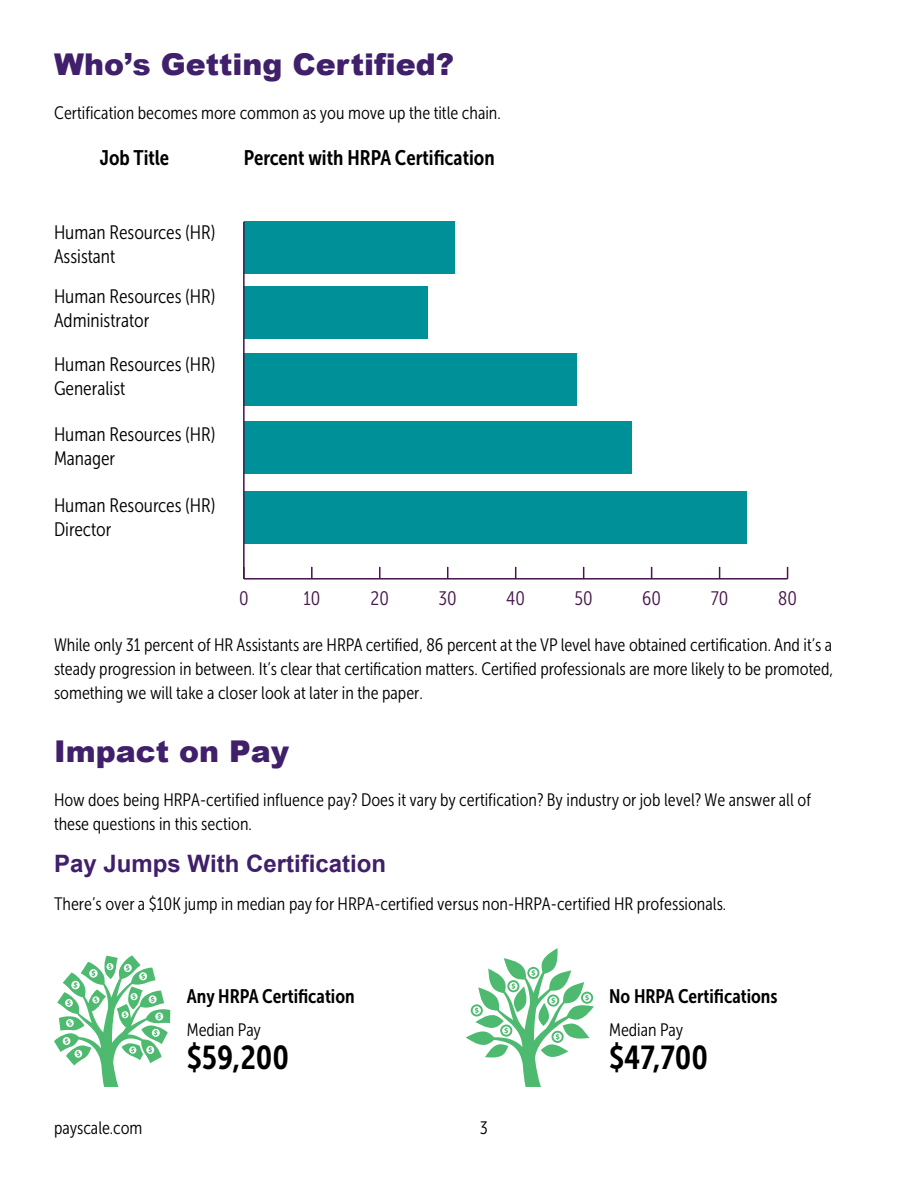
<style>
.page{position:relative;width:918px;height:1188px;background:#fff}
.page>*{position:absolute;margin:0;border:0;box-sizing:border-box;transform-origin:0 0}
.t1{font:33px "Museo Sans Cond 700";color:#000}
.t2{font:900 30px "Arial";color:#401f6b}
.t3{font:700 24px "Arial";color:#401f6b}
.t4{font:21px "Museo Sans Cond 700";color:#000}
.t5{font:19.5px/23.4px "Museo Sans Cond 300";color:#000}
.t6{font:19.5px "Museo Sans Cond 700";color:#000}
.t7{font:19.5px "Museo Sans Cond 300";color:#47164b}
.t8{font:18px/24px "Museo Sans Cond 300";color:#000;text-align:justify}
.s1{font-style:inherit}
</style>
<div class="page">
<img style="left:243px;top:221px;width:546px;height:359px">
<div style="left:244px;top:492px;width:503px;height:52px;background:#009097"></div>
<div style="left:244px;top:422px;width:387px;height:52px;background:#009097"></div>
<div style="left:244px;top:354px;width:333px;height:52px;background:#009097"></div>
<div style="left:244px;top:286px;width:183px;height:52px;background:#009097"></div>
<div style="left:244px;top:222px;width:211px;height:52px;background:#009097"></div>
<hr style="left:244px;top:578px;width:544px;height:2px;background:#47164b">
<svg style="left:311px;top:567px;width:2px;height:11px"></svg>
<svg style="left:379px;top:567px;width:2px;height:11px"></svg>
<svg style="left:787px;top:567px;width:1px;height:12px"></svg>
<hr style="left:243px;top:222px;width:2px;height:357px;background:#47164b">
<svg style="left:54px;top:955px;width:116px;height:132px"></svg>
<svg style="left:466px;top:948px;width:128px;height:139px"></svg>
<h3 class="t2" style="left:54px;top:43px;width:401px">Who’s Getting Certi<span class="s1">f</span>ied?</h3>
<p class="t8" style="left:54px;top:101px;width:448px">Certification becomes more common as you move up the title chain.</p>
<p class="t4" style="left:100px;top:146px;width:71px">Job Title</p>
<p class="t4" style="left:244px;top:146px;width:252px">Percent with HRPA Certification</p>
<p class="t5" style="left:54px;top:221px;width:163px">Human Resources (HR)<br>Assistant</p>
<p class="t5" style="left:54px;top:285px;width:163px">Human Resources (HR)<br>Administrator</p>
<p class="t5" style="left:54px;top:353px;width:163px">Human Resources (HR)<br>Generalist</p>
<p class="t5" style="left:54px;top:423px;width:163px">Human Resources (HR)<br>Manager</p>
<p class="t5" style="left:54px;top:494px;width:163px">Human Resources (HR)<br>Director</p>
<p class="t7" style="left:239px;top:588px;width:11px">0</p>
<p class="t7" style="left:303px;top:588px;width:18px">10</p>
<p class="t7" style="left:371px;top:588px;width:20px">20</p>
<p class="t7" style="left:439px;top:588px;width:20px">30</p>
<p class="t7" style="left:506px;top:588px;width:20px">40</p>
<p class="t7" style="left:575px;top:588px;width:20px">50</p>
<p class="t7" style="left:642px;top:588px;width:20px">60</p>
<p class="t7" style="left:711px;top:588px;width:19px">70</p>
<p class="t7" style="left:778px;top:588px;width:20px">80</p>
<p class="t8" style="left:54px;top:633px;width:781px">While only 31 percent of HR Assistants are HRPA certified, 86 percent at the VP level have obtained certification. And it’s a steady progression in between. It’s clear that certification matters. Certified professionals are more likely to be promoted, something we will take a closer look at later in the paper.</p>
<h3 class="t2" style="left:54px;top:729px;width:237px">Impact on Pay</h3>
<p class="t8" style="left:54px;top:788px;width:759px">How does being HRPA-certified influence pay? Does it vary by certification? By industry or job level? We answer all of these questions in this section.</p>
<h4 class="t3" style="left:54px;top:848px;width:334px">Pay Jumps With Certification</h4>
<p class="t8" style="left:54px;top:892px;width:674px">There’s over a $10K jump in median pay for HRPA-certified versus non-HRPA-certified HR professionals.</p>
<p class="t8" style="left:54px;top:1116px;width:90px">payscale.com</p>
<p class="t6" style="left:187px;top:985px;width:169px">Any HRPA Certification</p>
<p class="t8" style="left:187px;top:1018px;width:76px">Median Pay</p>
<p class="t1" style="left:187px;top:1039px;width:104px">$59,200</p>
<p class="t8" style="left:480px;top:1116px;width:9px">3</p>
<p class="t6" style="left:609px;top:985px;width:170px">No HRPA Certifications</p>
<p class="t8" style="left:609px;top:1018px;width:76px">Median Pay</p>
<p class="t1" style="left:609px;top:1039px;width:101px">$47,700</p>
</div>
